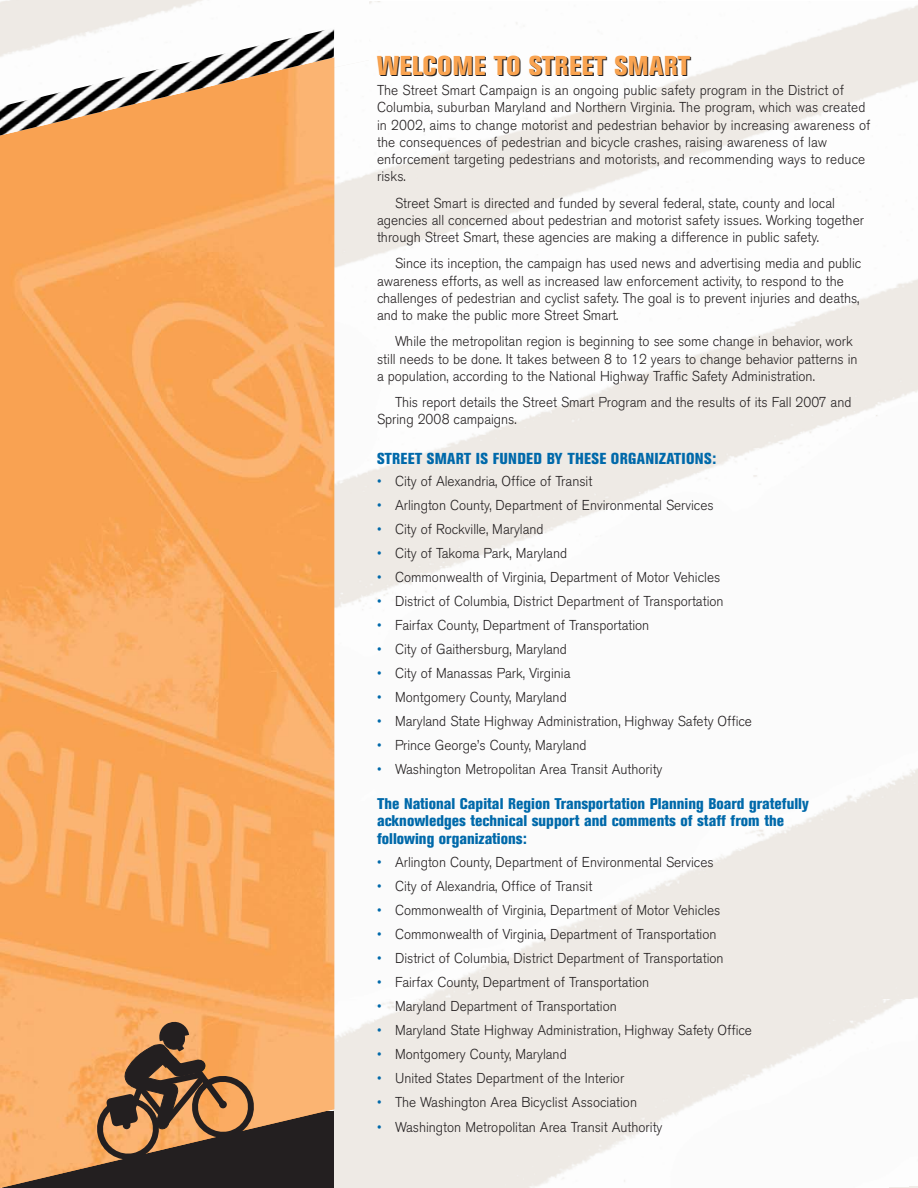
<style>
.page{position:relative;width:918px;height:1188px;background:#fff}
.page>*{position:absolute;margin:0;border:0;box-sizing:border-box;transform-origin:0 0}
.t1{font:800 condensed 27px "Akzidenz Grotesk BE";letter-spacing:.02em;color:#231f20}
.t2{font:800 condensed 15.75px "Akzidenz Grotesk BE";letter-spacing:.02em;color:#0069aa}
.t3{font:800 condensed 15.3px/17.2px "Akzidenz Grotesk BE";color:#0069aa}
.t4{font:300 14.25px/17.2px "Akzidenz Grotesk BE";color:#231f20;scale:.95 1}
.s1{color:#0069aa}
</style>
<div class="page">
<img style="left:0;top:137px;width:334px;height:1051px">
<svg style="left:97px;top:1022px;width:160px;height:137px;background:#a37348"></svg>
<img style="left:0;top:28px;width:334px;height:109px">
<h1 class="t1" style="left:378px;top:57px;width:315px">WELCOME TO STREET SMART</h1>
<p class="t4" style="left:377px;top:83px;width:521px">The Street Smart Campaign is an ongoing public safety program in the District of Columbia, suburban Maryland and Northern Virginia. The program, which was created in 2002, aims to change motorist and pedestrian behavior by increasing awareness of the consequences of pedestrian and bicycle crashes, raising awareness of law enforcement targeting pedestrians and motorists, and recommending ways to reduce risks.</p>
<p class="t4" style="left:377px;top:196px;width:514px;text-indent:18px">Street Smart is directed and funded by several federal, state, county and local agencies all concerned about pedestrian and motorist safety issues. Working together through Street Smart, these agencies are making a difference in public safety.</p>
<p class="t4" style="left:377px;top:257px;width:511px;text-indent:18px">Since its inception, the campaign has used news and advertising media and public awareness efforts, as well as increased law enforcement activity, to respond to the challenges of pedestrian and cyclist safety. The goal is to prevent injuries and deaths, and to make the public more Street Smart.</p>
<p class="t4" style="left:377px;top:335px;width:507px;text-indent:18px">While the metropolitan region is beginning to see some change in behavior, work still needs to be done. It takes between 8 to 12 years to change behavior patterns in a population, according to the National Highway Traffic Safety Administration.</p>
<p class="t4" style="left:377px;top:395px;width:501px;text-indent:18px">This report details the Street Smart Program and the results of its Fall 2007 and<br>Spring 2008 campaigns.</p>
<p class="t2" style="left:377px;top:453px;width:341px">STREET SMART IS FUNDED BY THESE ORGANIZATIONS:</p>
<p class="t4" style="left:377px;top:474px;width:228px"><span class="s1">•</span> City of Alexandria, Office of Transit</p>
<p class="t4" style="left:377px;top:498px;width:356px"><span class="s1">•</span> Arlington County, Department of Environmental Services</p>
<p class="t4" style="left:377px;top:522px;width:177px"><span class="s1">•</span> City of Rockville, Maryland</p>
<p class="t4" style="left:377px;top:546px;width:202px"><span class="s1">•</span> City of Takoma Park, Maryland</p>
<p class="t4" style="left:377px;top:570px;width:363px"><span class="s1">•</span> Commonwealth of Virginia, Department of Motor Vehicles</p>
<p class="t4" style="left:377px;top:594px;width:366px"><span class="s1">•</span> District of Columbia, District Department of Transportation</p>
<p class="t4" style="left:377px;top:618px;width:288px"><span class="s1">•</span> Fairfax County, Department of Transportation</p>
<p class="t4" style="left:377px;top:642px;width:202px"><span class="s1">•</span> City of Gaithersburg, Maryland</p>
<p class="t4" style="left:377px;top:666px;width:205px"><span class="s1">•</span> City of Manassas Park, Virginia</p>
<p class="t4" style="left:377px;top:690px;width:201px"><span class="s1">•</span> Montgomery County, Maryland</p>
<p class="t4" style="left:377px;top:714px;width:396px"><span class="s1">•</span> Maryland State Highway Administration, Highway Safety Office</p>
<p class="t4" style="left:377px;top:738px;width:222px"><span class="s1">•</span> Prince George’s County, Maryland</p>
<p class="t4" style="left:377px;top:762px;width:302px"><span class="s1">•</span> Washington Metropolitan Area Transit Authority</p>
<p class="t3" style="left:377px;top:797px;width:433px">The National Capital Region Transportation Planning Board gratefully acknowledges technical support and comments of staff from the following organizations:</p>
<p class="t4" style="left:377px;top:855px;width:356px"><span class="s1">•</span> Arlington County, Department of Environmental Services</p>
<p class="t4" style="left:377px;top:879px;width:228px"><span class="s1">•</span> City of Alexandria, Office of Transit</p>
<p class="t4" style="left:377px;top:903px;width:363px"><span class="s1">•</span> Commonwealth of Virginia, Department of Motor Vehicles</p>
<p class="t4" style="left:377px;top:927px;width:359px"><span class="s1">•</span> Commonwealth of Virginia, Department of Transportation</p>
<p class="t4" style="left:377px;top:951px;width:366px"><span class="s1">•</span> District of Columbia, District Department of Transportation</p>
<p class="t4" style="left:377px;top:975px;width:288px"><span class="s1">•</span> Fairfax County, Department of Transportation</p>
<p class="t4" style="left:377px;top:999px;width:254px"><span class="s1">•</span> Maryland Department of Transportation</p>
<p class="t4" style="left:377px;top:1023px;width:396px"><span class="s1">•</span> Maryland State Highway Administration, Highway Safety Office</p>
<p class="t4" style="left:377px;top:1047px;width:201px"><span class="s1">•</span> Montgomery County, Maryland</p>
<p class="t4" style="left:377px;top:1071px;width:262px"><span class="s1">•</span> United States Department of the Interior</p>
<p class="t4" style="left:377px;top:1095px;width:275px"><span class="s1">•</span> The Washington Area Bicyclist Association</p>
<p class="t4" style="left:377px;top:1120px;width:302px"><span class="s1">•</span> Washington Metropolitan Area Transit Authority</p>
</div>
